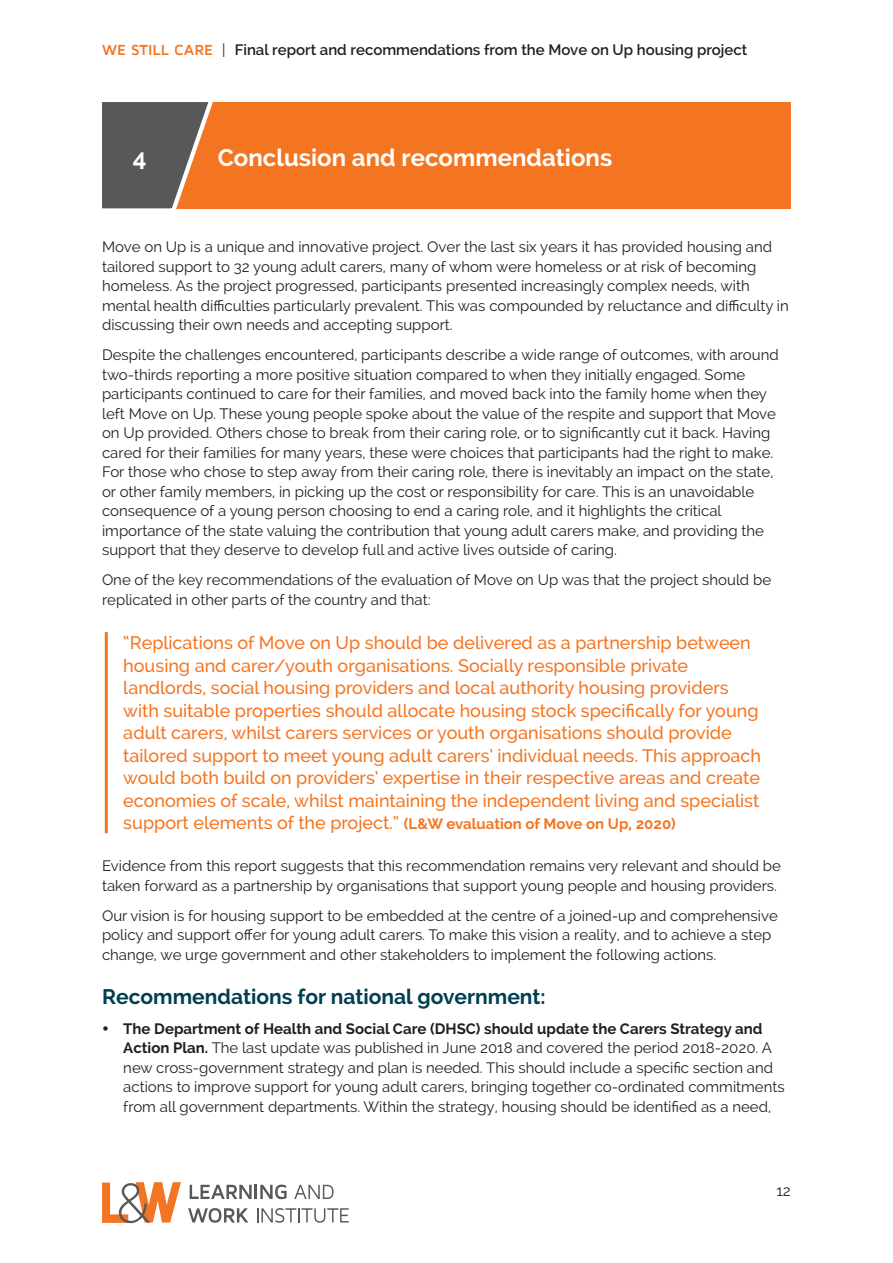
<style>
.page{position:relative;width:893px;height:1263px;background:#fff}
.page>*{position:absolute;margin:0;border:0;box-sizing:border-box;transform-origin:0 0}
.H1_ALT{font:700 24px "Raleway";color:#fff}
.Head_2{font:700 21px "Raleway";color:#003f52}
.t1{font:500 18px/22.5px "Raleway";color:#f47521}
.body{font:15px/19.5px "Raleway";color:#231f20}
.t2{font:600 15px "Raleway";color:#231f20}
.t3{font:700 15px "Raleway";color:#f47521}
.s1{font-family:"Maven Pro";font-weight:700;color:#f47521}
.s2{font-weight:400}
.s3{font-weight:500;font-size:18px}
.s4{font-weight:700}
</style>
<div class="page">
<svg style="left:190px;top:1184px;width:97px;height:15px"></svg>
<svg style="left:294px;top:1185px;width:40px;height:14px"></svg>
<svg style="left:188px;top:1208px;width:60px;height:15px"></svg>
<svg style="left:257px;top:1208px;width:92px;height:15px"></svg>
<svg style="left:102px;top:1182px;width:79px;height:41px"></svg>
<hr style="left:105px;top:632px;width:3px;height:201px;background:#f47521">
<div style="left:102px;top:102px;width:689px;height:106px;background:#f47521"></div>
<svg style="left:102px;top:102px;width:115px;height:107px"></svg>
<p class="t2" style="left:102px;top:41px;width:647px"><span class="s1">WE STILL CARE</span> <span class="s2">|</span> Final report and recommendations from the Move on Up housing project</p>
<p class="H1_ALT" style="left:133px;top:144px;width:15px">4</p>
<p class="H1_ALT" style="left:218px;top:144px;width:396px">Conclusion and recommendations</p>
<p class="body" style="left:102px;top:237px;width:688px">Move on Up is a unique and innovative project. Over the last six years it has provided housing and tailored support to 32 young adult carers, many of whom were homeless or at risk of becoming homeless. As the project progressed, participants presented increasingly complex needs, with mental health difficulties particularly prevalent. This was compounded by reluctance and difficulty in discussing their own needs and accepting support.</p>
<p class="body" style="left:102px;top:345px;width:678px">Despite the challenges encountered, participants describe a wide range of outcomes, with around two-thirds reporting a more positive situation compared to when they initially engaged. Some participants continued to care for their families, and moved back into the family home when they left Move on Up. These young people spoke about the value of the respite and support that Move on Up provided. Others chose to break from their caring role, or to significantly cut it back. Having cared for their families for many years, these were choices that participants had the right to make.<br>For those who chose to step away from their caring role, there is inevitably an impact on the state, or other family members, in picking up the cost or responsibility for care. This is an unavoidable consequence of a young person choosing to end a caring role, and it highlights the critical importance of the state valuing the contribution that young adult carers make, and providing the support that they deserve to develop full and active lives outside of caring.</p>
<p class="body" style="left:102px;top:570px;width:671px">One of the key recommendations of the evaluation of Move on Up was that the project should be replicated in other parts of the country and that:</p>
<p class="t1" style="left:123px;top:631px;width:639px">“Replications of Move on Up should be delivered as a partnership between housing and carer/youth organisations. Socially responsible private landlords, social housing providers and local authority housing providers with suitable properties should allocate housing stock specifically for young adult carers, whilst carers services or youth organisations should provide tailored support to meet young adult carers’ individual needs. This approach would both build on providers’ expertise in their respective areas and create economies of scale, whilst maintaining the independent living and specialist</p>
<p class="t3" style="left:123px;top:815px;width:554px"><span class="s3">support elements of the project.”</span> (L&amp;W evaluation of Move on Up, 2020)</p>
<p class="body" style="left:102px;top:856px;width:680px">Evidence from this report suggests that this recommendation remains very relevant and should be taken forward as a partnership by organisations that support young people and housing providers.</p>
<p class="body" style="left:102px;top:905px;width:677px">Our vision is for housing support to be embedded at the centre of a joined-up and comprehensive policy and support offer for young adult carers. To make this vision a reality, and to achieve a step change, we urge government and other stakeholders to implement the following actions.</p>
<p class="Head_2" style="left:102px;top:984px;width:445px">Recommendations for national government:</p>
<p class="body" style="left:123px;top:1019px;width:663px"><span class="s4">The Department of Health and Social Care (DHSC) should update the Carers Strategy and Action Plan.</span> The last update was published in June 2018 and covered the period 2018-2020. A new cross-government strategy and plan is needed. This should include a specific section and actions to improve support for young adult carers, bringing together co-ordinated commitments from all government departments. Within the strategy, housing should be identified as a need,</p>
<p class="body" style="left:776px;top:1181px;width:16px">12</p>
</div>
